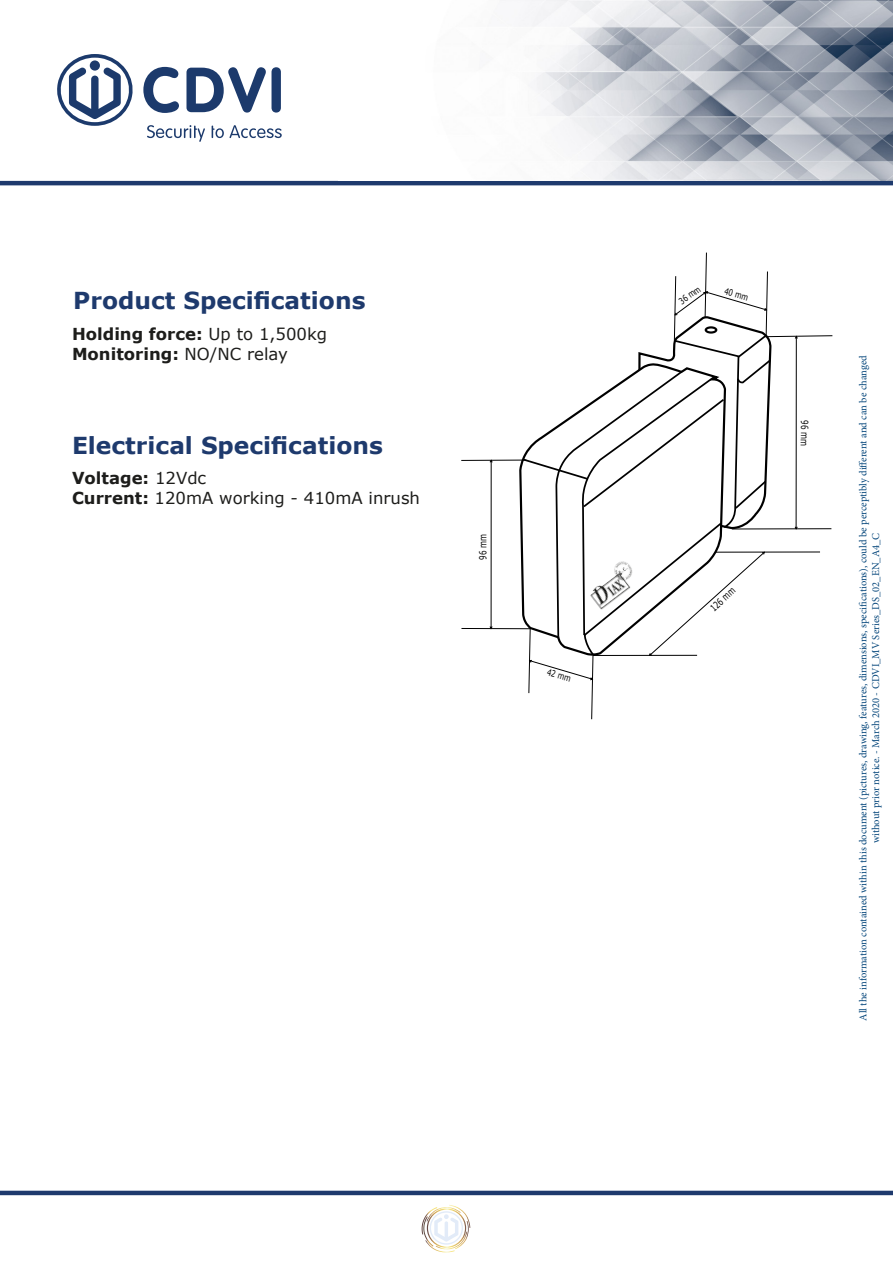
<style>
.page{position:relative;width:893px;height:1263px;background:#fff}
.page>*{position:absolute;margin:0;border:0;box-sizing:border-box;transform-origin:0 0}
.t1{font:700 23.4px "Verdana";color:#1e3a6d}
.t2{font:700 16.5px "Verdana";color:#1d1d1b}
.t3{font:16.5px "Verdana";color:#1d1d1b}
.t4{font:10.5px/12.6px "Minion Pro";color:#05467b;text-align:center}
.t5{font:9.9px "Verdana";letter-spacing:-.01em;color:#000;scale:.73 1}
.t6{font:9px "Verdana";color:#000;scale:.76 1}
.s1{font-weight:400}
.s2{font-weight:700}
</style>
<div class="page">
<hr style="left:0;top:1191px;width:893px;height:4px;background:#1e3a6d">
<svg style="left:57px;top:54px;width:76px;height:72px"></svg>
<svg style="left:147px;top:125px;width:58px;height:17px"></svg>
<svg style="left:212px;top:125px;width:70px;height:13px"></svg>
<svg style="left:143px;top:67px;width:36px;height:46px"></svg>
<svg style="left:186px;top:67px;width:80px;height:46px"></svg>
<div style="left:272px;top:67px;width:9px;height:46px;background:#1c3a6c;border-radius:5px"></div>
<hr style="left:0;top:181px;width:893px;height:4px;background:#1e3a6d">
<svg style="left:461px;top:252px;width:372px;height:468px"></svg>
<img style="left:522px;top:0;width:371px;height:181px">
<svg style="left:422px;top:1205px;width:48px;height:47px"></svg>
<p class="t1" style="left:73px;top:286px;width:294px">Product Specifications</p>
<p class="t2" style="left:72px;top:323px;width:257px">Holding force: <span class="s1">Up to 1,500kg</span></p>
<p class="t2" style="left:72px;top:343px;width:218px">Monitoring: <span class="s1">NO/NC relay</span></p>
<p class="t1" style="left:72px;top:430px;width:312px">Electrical Specifications</p>
<p class="t2" style="left:72px;top:468px;width:136px">Voltage: <span class="s1">12Vdc</span></p>
<p class="t3" style="left:72px;top:488px;width:350px"><span class="s2">Current:</span> 120mA working - 410mA inrush</p>
<p class="t5" style="left:477px;top:560px;width:37px;rotate:-90deg">96 mm</p>
<p class="t6" style="left:549px;top:666px;width:34px;rotate:16deg">42 mm</p>
<p class="t6" style="left:676px;top:298px;width:34px;rotate:-36deg">36 mm</p>
<p class="t6" style="left:726px;top:285px;width:34px;rotate:16deg">40 mm</p>
<p class="t5" style="left:707px;top:605px;width:43px;rotate:-43deg">126 mm</p>
<p class="t5" style="left:811px;top:420px;width:37px;rotate:90deg">96 mm</p>
<p class="t4" style="left:857px;top:1021px;width:667px;rotate:-90deg">All the information contained within this document (pictures, drawing, features, dimensions, specifications), could be perceptibly different and can be changed without prior notice. - March 2020 - CDVI_MV Series_DS_02_EN_A4_C</p>
</div>
